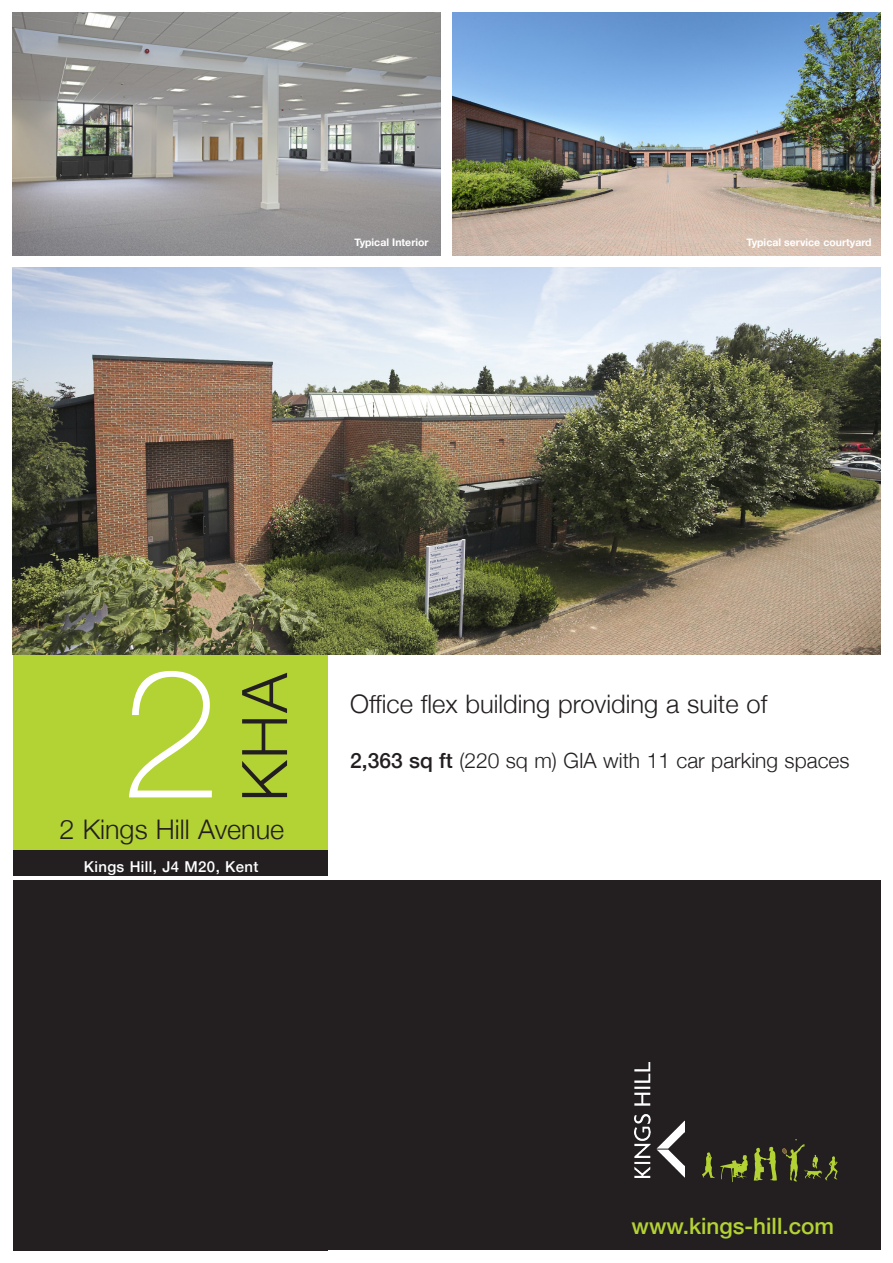
<style>
.page{position:relative;width:893px;height:1263px;background:#fff}
.page>*{position:absolute;margin:0;border:0;box-sizing:border-box;transform-origin:0 0}
.t1{font:100 180.15px "Helvetica Neue";color:#fff}
.t2{font:300 62.85px "Helvetica Neue";color:#231f20}
.t3{font:300 27px "Helvetica Neue";color:#231f20}
.t4{font:300 25.5px "Helvetica Neue";color:#231f20}
.t5{font:500 22.5px "Helvetica Neue";color:#b3d234}
.t6{font:300 21px "Helvetica Neue";color:#231f20}
.t7{font:500 15px "Helvetica Neue";letter-spacing:.025em;color:#fff}
.t8{font:700 10.5px "Helvetica Neue";color:#fff}
.s1{font-weight:500}
</style>
<div class="page">
<div style="left:13px;top:655px;width:314px;height:196px;background:#b3d234"></div>
<div style="left:13px;top:850px;width:314px;height:26px;background:#231f20"></div>
<img style="left:13px;top:13px;width:427px;height:242px">
<img style="left:453px;top:13px;width:427px;height:242px">
<div style="left:13px;top:880px;width:867px;height:370px;background:#231f20"></div>
<svg style="left:702px;top:1152px;width:46px;height:30px"></svg>
<svg style="left:754px;top:1139px;width:84px;height:42px"></svg>
<img style="left:13px;top:268px;width:867px;height:387px">
<img style="left:634px;top:1063px;width:51px;height:114px">
<p class="t8" style="left:354px;top:234px;width:76px">Typical Interior</p>
<p class="t8" style="left:746px;top:234px;width:127px">Typical service courtyard</p>
<p class="t1" style="left:121px;top:597px;width:102px">2</p>
<p class="t2" style="left:214px;top:802px;width:131px;rotate:-90deg">KHA</p>
<p class="t3" style="left:59px;top:808px;width:226px">2 Kings Hill Avenue</p>
<p class="t7" style="left:84px;top:854px;width:176px">Kings Hill, J4 M20, Kent</p>
<p class="t4" style="left:350px;top:683px;width:419px">Office flex building providing a suite of</p>
<p class="t6" style="left:350px;top:744px;width:501px"><span class="s1">2,363 sq ft</span> (220 sq m) GIA with 11 car parking spaces</p>
<p class="t5" style="left:632px;top:1208px;width:204px">www.kings-hill.com</p>
</div>
